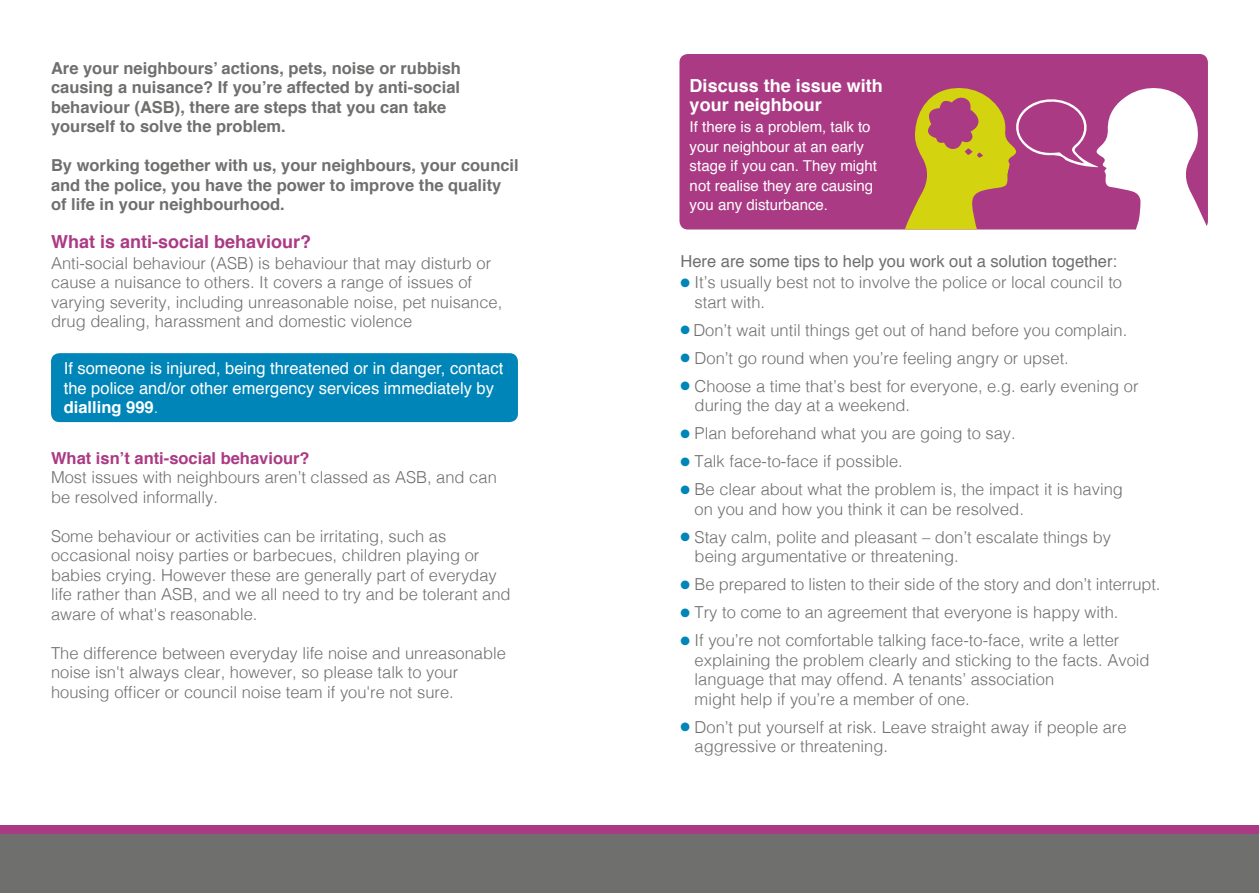
<style>
.page{position:relative;width:1259px;height:893px;background:#fff}
.page>*{position:absolute;margin:0;border:0;box-sizing:border-box;transform-origin:0 0}
._02_subhead{font:700 18px/19.5px "Helvetica";color:#fff}
._02_subhead-2{font:700 18px "Helvetica";color:#ab3a84}
._03_main_body_copy{font:300 16.5px/19.5px "Helvetica";color:#6f6f6e}
._03_main_body_copy-2{font:700 16.5px/19.5px "Helvetica";color:#6f6f6e}
.t1{font:16.5px/19.5px "Helvetica";color:#fff}
._03_main_body_copy-3{font:16.5px "Helvetica";color:#6f6f6e}
._03_main_body_copy-4{font:700 16.5px "Helvetica";color:#ab3a84}
._03_main_body_copy-5{font:15px/19.5px "Helvetica";color:#fff}
.s1{font-weight:700}
.s2{font-weight:300}
.s3{color:#0085b8}
</style>
<div class="page">
<div style="left:679px;top:54px;width:529px;height:176px;background:#ab3a84;border-radius:9px"></div>
<div style="left:0;top:825px;width:629px;height:68px;background:#6f6f6e"></div>
<div style="left:629px;top:825px;width:630px;height:68px;background:#6f6f6e"></div>
<div style="left:0;top:825px;width:629px;height:8px;background:#ab3a84"></div>
<div style="left:629px;top:825px;width:630px;height:8px;background:#ab3a84"></div>
<svg style="left:905px;top:88px;width:303px;height:142px"></svg>
<div style="left:51px;top:353px;width:467px;height:69px;background:#0085b8;border-radius:9px"></div>
<p class="_03_main_body_copy-2" style="left:51px;top:58px;width:411px">Are your neighbours’ actions, pets, noise or rubbish causing a nuisance? If you’re affected by anti-social behaviour (ASB), there are steps that you can take yourself to solve the problem.</p>
<p class="_03_main_body_copy-2" style="left:51px;top:156px;width:469px">By working together with us, your neighbours, your council and the police, you have the power to improve the quality of life in your neighbourhood.</p>
<p class="_02_subhead-2" style="left:51px;top:227px;width:262px">What is anti-social behaviour?</p>
<p class="_03_main_body_copy" style="left:51px;top:252px;width:453px">Anti-social behaviour (ASB) is behaviour that may disturb or cause a nuisance to others. It covers a range of issues of varying severity, including unreasonable noise, pet nuisance, drug dealing, harassment and domestic violence</p>
<p class="t1" style="left:64px;top:359px;width:441px">If someone is injured, being threatened or in danger, contact the police and/or other emergency services immediately by <span class="s1">dialling 999</span><span class="s2">.</span></p>
<p class="_03_main_body_copy-4" style="left:51px;top:444px;width:260px">What isn’t anti-social behaviour?</p>
<p class="_03_main_body_copy" style="left:51px;top:466px;width:447px">Most issues with neighbours aren’t classed as ASB, and can be resolved informally.</p>
<p class="_03_main_body_copy" style="left:51px;top:525px;width:461px">Some behaviour or activities can be irritating, such as occasional noisy parties or barbecues, children playing or babies crying. However these are generally part of everyday life rather than ASB, and we all need to try and be tolerant and aware of what's reasonable.</p>
<p class="_03_main_body_copy" style="left:51px;top:642px;width:456px">The difference between everyday life noise and unreasonable noise isn't always clear, however, so please talk to your housing officer or council noise team if you're not sure.</p>
<p class="_02_subhead" style="left:689px;top:76px;width:195px">Discuss the issue with your neighbour</p>
<p class="_03_main_body_copy-5" style="left:689px;top:117px;width:189px">If there is a problem, talk to your neighbour at an early stage if you can. They might not realise they are causing you any disturbance.</p>
<p class="_03_main_body_copy-3" style="left:680px;top:248px;width:438px">Here are some tips to help you work out a solution together:</p>
<p class="_03_main_body_copy" style="left:694px;top:271px;width:429px;text-indent:-14px"><span class="s3">●</span> It’s usually best not to involve the police or local council to start with.</p>
<p class="_03_main_body_copy" style="left:680px;top:319px;width:448px"><span class="s3">●</span> Don’t wait until things get out of hand before you complain.</p>
<p class="_03_main_body_copy" style="left:680px;top:347px;width:390px"><span class="s3">●</span> Don’t go round when you’re feeling angry or upset.</p>
<p class="_03_main_body_copy" style="left:694px;top:375px;width:445px;text-indent:-14px"><span class="s3">●</span> Choose a time that’s best for everyone, e.g. early evening or during the day at a weekend.</p>
<p class="_03_main_body_copy" style="left:680px;top:422px;width:337px"><span class="s3">●</span> Plan beforehand what you are going to say.</p>
<p class="_03_main_body_copy" style="left:680px;top:450px;width:224px"><span class="s3">●</span> Talk face-to-face if possible.</p>
<p class="_03_main_body_copy" style="left:694px;top:478px;width:430px;text-indent:-14px"><span class="s3">●</span> Be clear about what the problem is, the impact it is having on you and how you think it can be resolved.</p>
<p class="_03_main_body_copy" style="left:694px;top:526px;width:418px;text-indent:-14px"><span class="s3">●</span> Stay calm, polite and pleasant – don’t escalate things by being argumentative or threatening.</p>
<p class="_03_main_body_copy" style="left:680px;top:573px;width:481px"><span class="s3">●</span> Be prepared to listen to their side of the story and don’t interrupt.</p>
<p class="_03_main_body_copy" style="left:680px;top:601px;width:439px"><span class="s3">●</span> Try to come to an agreement that everyone is happy with.</p>
<p class="_03_main_body_copy" style="left:694px;top:629px;width:456px;text-indent:-14px"><span class="s3">●</span> If you’re not comfortable talking face-to-face, write a letter explaining the problem clearly and sticking to the facts. Avoid language that may offend. A tenants’ association<br>might help if you’re a member of one.</p>
<p class="_03_main_body_copy" style="left:694px;top:716px;width:433px;text-indent:-14px"><span class="s3">●</span> Don’t put yourself at risk. Leave straight away if people are aggressive or threatening.</p>
</div>
